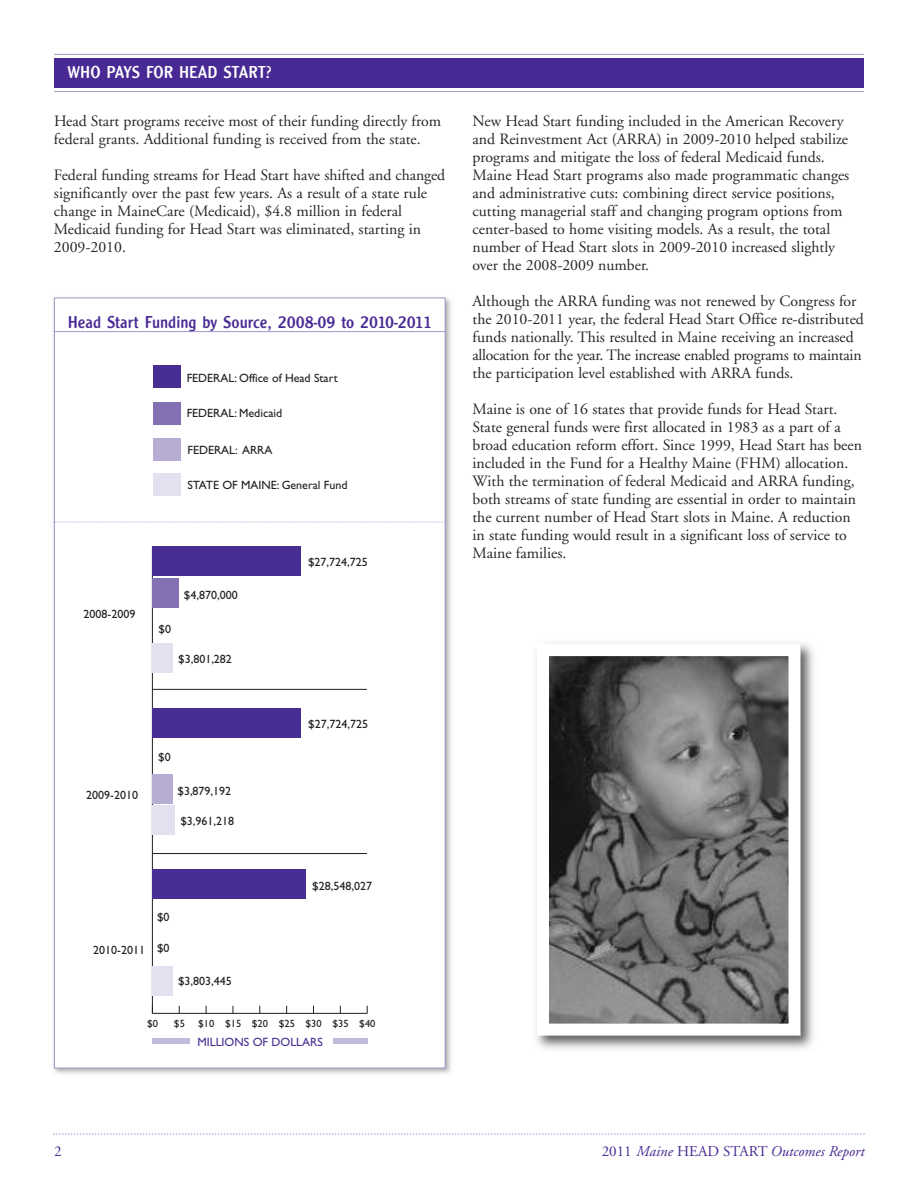
<style>
.page{position:relative;width:918px;height:1188px;background:#fff}
.page>*{position:absolute;margin:0;border:0;box-sizing:border-box;transform-origin:0 0}
.t1{font:18px "Clearface Got T Regu Ro 1";color:#492a94}
.t2{font:18px "Clearface Got T Regu Ro 1";letter-spacing:-.005em;color:#fff}
.t3{font:15.75px/18px "Adobe Garamond";color:#272627}
.t4{font:italic 15px "Adobe Garamond";color:#492a94}
.t5{font:15px "Adobe Garamond";color:#492a94}
.t6{font:12px "Gill Sans";color:#231f20}
.t7{font:12px "Gill Sans";color:#482e92}
.t8{font:10.5px "Gill Sans";color:#231f20}
.s1{font-style:normal}
</style>
<div class="page">
<svg style="left:53px;top:1133px;width:812px;height:2px"></svg>
<img style="left:53px;top:297px;width:398px;height:777px">
<div style="left:55px;top:298px;width:390px;height:770px;background:#fff"></div>
<hr style="left:152px;top:1013px;width:215px;height:1px;background:#231f20">
<hr style="left:152px;top:546px;width:1px;height:467px;background:#231f20">
<hr style="left:152px;top:853px;width:215px;height:1px;background:#231f20">
<hr style="left:152px;top:689px;width:215px;height:1px;background:#231f20">
<div style="left:153px;top:473px;width:28px;height:23px;background:#e3e1f0"></div>
<div style="left:152px;top:644px;width:21px;height:29px;background:#e3e1f0"></div>
<div style="left:152px;top:805px;width:23px;height:29px;background:#e3e1f0"></div>
<div style="left:152px;top:967px;width:21px;height:29px;background:#e3e1f0"></div>
<div style="left:153px;top:438px;width:28px;height:23px;background:#b7add4"></div>
<div style="left:152px;top:774px;width:21px;height:29px;background:#b7add4"></div>
<div style="left:153px;top:402px;width:28px;height:23px;background:#8371b3"></div>
<div style="left:152px;top:579px;width:27px;height:29px;background:#8371b3"></div>
<div style="left:153px;top:365px;width:28px;height:23px;background:#482e92"></div>
<div style="left:152px;top:547px;width:149px;height:29px;background:#482e92"></div>
<div style="left:152px;top:708px;width:149px;height:29px;background:#482e92"></div>
<div style="left:152px;top:870px;width:153px;height:29px;background:#482e92"></div>
<div style="left:152px;top:1038px;width:216px;height:6px;background:#c1b9da"></div>
<div style="left:190px;top:1034px;width:142px;height:17px;background:#fff"></div>
<hr style="left:54px;top:331px;width:392px;height:1px;background:#a495c9">
<div style="left:54px;top:58px;width:810px;height:30px;background:#492a94"></div>
<hr style="left:54px;top:54px;width:810px;height:1px;background:#a495c9">
<hr style="left:54px;top:91px;width:810px;height:1px;background:#a495c9">
<svg style="left:54px;top:522px;width:392px;height:1px"></svg>
<img style="left:536px;top:643px;width:278px;height:406px">
<img style="left:550px;top:657px;width:238px;height:366px">
<div style="left:537px;top:644px;width:264px;height:392px;border:12px solid #fff"></div>
<p class="t2" style="left:68px;top:62px;width:206px">WHO PAYS FOR HEAD START?</p>
<p class="t3" style="left:54px;top:113px;width:389px">Head Start programs receive most of their funding directly from federal grants. Additional funding is received from the state.</p>
<p class="t3" style="left:54px;top:167px;width:393px">Federal funding streams for Head Start have shifted and changed significantly over the past few years. As a result of a state rule change in MaineCare (Medicaid), $4.8 million in federal Medicaid funding for Head Start was eliminated, starting in 2009-2010.</p>
<p class="t1" style="left:68px;top:311px;width:365px">Head Start Funding by Source, 2008-09 to 2010-2011</p>
<p class="t6" style="left:187px;top:373px;width:153px">FEDERAL: Office of Head Start</p>
<p class="t6" style="left:187px;top:409px;width:97px">FEDERAL: Medicaid</p>
<p class="t6" style="left:187px;top:445px;width:87px">FEDERAL: ARRA</p>
<p class="t6" style="left:187px;top:480px;width:162px">STATE OF MAINE: General Fund</p>
<p class="t6" style="left:84px;top:609px;width:53px">2008-2009</p>
<p class="t6" style="left:184px;top:590px;width:55px">$4,870,000</p>
<p class="t6" style="left:159px;top:624px;width:14px">$0</p>
<p class="t6" style="left:178px;top:655px;width:55px">$3,801,282</p>
<p class="t6" style="left:86px;top:791px;width:53px">2009-2010</p>
<p class="t6" style="left:158px;top:752px;width:14px">$0</p>
<p class="t6" style="left:178px;top:786px;width:55px">$3,879,192</p>
<p class="t6" style="left:180px;top:817px;width:55px">$3,961,218</p>
<p class="t6" style="left:93px;top:946px;width:53px">2010-2011</p>
<p class="t6" style="left:157px;top:913px;width:14px">$0</p>
<p class="t6" style="left:157px;top:944px;width:14px">$0</p>
<p class="t6" style="left:178px;top:977px;width:55px">$3,803,445</p>
<p class="t6" style="left:308px;top:557px;width:61px">$27,724,725</p>
<p class="t6" style="left:308px;top:719px;width:61px">$27,724,725</p>
<p class="t6" style="left:312px;top:881px;width:61px">$28,548,027</p>
<p class="t8" style="left:147px;top:1020px;width:12px">$0</p>
<p class="t8" style="left:174px;top:1020px;width:12px">$5</p>
<p class="t8" style="left:198px;top:1020px;width:179px">$10 $15 $20 $25 $30 $35 $40</p>
<p class="t7" style="left:197px;top:1037px;width:127px">MILLIONS OF DOLLARS</p>
<p class="t3" style="left:472px;top:113px;width:378px">New Head Start funding included in the American Recovery and Reinvestment Act (ARRA) in 2009-2010 helped stabilize programs and mitigate the loss of federal Medicaid funds.<br>Maine Head Start programs also made programmatic changes and administrative cuts: combining direct service positions, cutting managerial staff and changing program options from center-based to home visiting models. As a result, the total number of Head Start slots in 2009-2010 increased slightly over the 2008-2009 number.</p>
<p class="t3" style="left:472px;top:293px;width:393px">Although the ARRA funding was not renewed by Congress for the 2010-2011 year, the federal Head Start Office re-distributed funds nationally. This resulted in Maine receiving an increased allocation for the year. The increase enabled programs to maintain the participation level established with ARRA funds.</p>
<p class="t3" style="left:472px;top:401px;width:391px">Maine is one of 16 states that provide funds for Head Start.<br>State general funds were first allocated in 1983 as a part of a broad education reform effort. Since 1999, Head Start has been included in the Fund for a Healthy Maine (FHM) allocation.<br>With the termination of federal Medicaid and ARRA funding, both streams of state funding are essential in order to maintain the current number of Head Start slots in Maine. A reduction in state funding would result in a significant loss of service to Maine families.</p>
<p class="t5" style="left:54px;top:1145px;width:9px">2</p>
<p class="t4" style="left:602px;top:1145px;width:264px"><span class="s1">2011</span> Maine <span class="s1">HEAD START</span> Outcomes Report</p>
</div>
